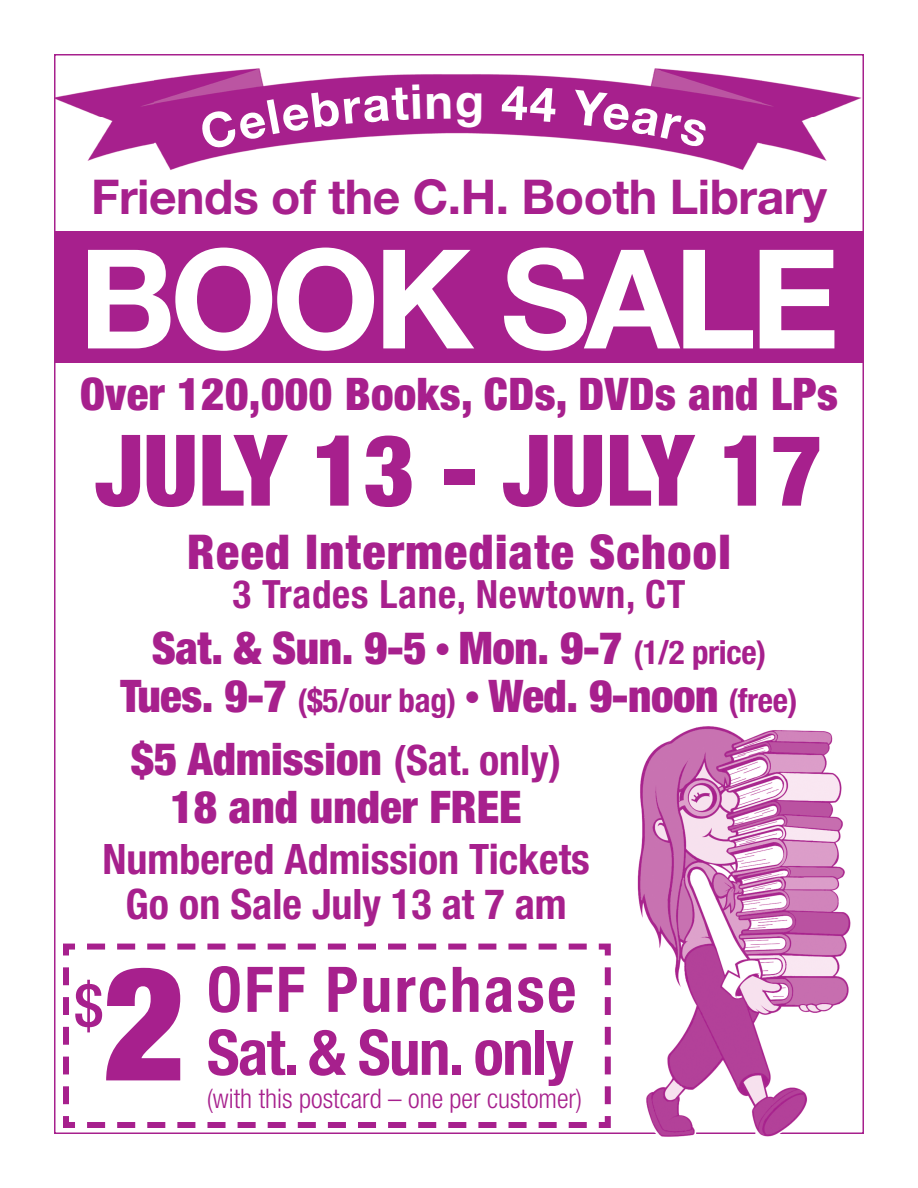
<style>
.page{position:relative;width:918px;height:1188px;background:#fff}
.page>*{position:absolute;margin:0;border:0;box-sizing:border-box;transform-origin:0 0}
.t1{font:900 condensed 159px "Helvetica Neue LT Std";color:#a7208d}
.t2{font:700 138px "Helvetica Neue LT Std";letter-spacing:-.04em;color:#fff}
.t3{font:900 condensed 99px "Helvetica Neue LT Std";color:#a7208d}
.t4{font:700 condensed 63px/63px "Helvetica Neue LT Std";letter-spacing:.04em;color:#a7208d}
.t5{font:500 condensed 60px "Helvetica Neue LT Std";color:#a7208d}
.t6{font:700 48px "Helvetica Neue LT Std";letter-spacing:-.01em;color:#a7208d}
.t7{font:900 condensed 48px "Helvetica Neue LT Std";letter-spacing:.03em;color:#a7208d}
.t8{font:900 condensed 45px/48px "Helvetica Neue LT Std";color:#a7208d;text-align:center}
.t9{font:700 condensed 42px/45px "Helvetica Neue LT Std";color:#a7208d;text-align:center}
.t10{font:700 condensed 39px "Helvetica Neue LT Std";letter-spacing:.02em;color:#a7208d}
.t11{font:300 condensed 27px "Helvetica Neue LT Std";color:#a7208d}
.s1{font-size:33px}
.s2{font-weight:700;font-size:33px}
.s3{font-weight:700;font-size:42px}
</style>
<div class="page">
<svg style="left:63px;top:943px;width:548px;height:185px"></svg>
<img style="left:57px;top:68px;width:804px;height:102px">
<div style="left:54px;top:232px;width:810px;height:131px;background:#a7208d"></div>
<img style="left:630px;top:726px;width:224px;height:411px">
<svg style="left:198px;top:85px;width:222px;height:66px;background:#b23c9b"></svg>
<svg style="left:427px;top:93px;width:24px;height:26px"></svg>
<svg style="left:457px;top:93px;width:24px;height:35px"></svg>
<div style="left:501px;top:86px;width:56px;height:36px;background:#a7208d"></div>
<div style="left:571px;top:90px;width:137px;height:58px;background:#a7208d"></div>
<p class="t6" style="left:91px;top:167px;width:737px">Friends of the C.H. Booth Library</p>
<h2 class="t2" style="left:78px;top:214px;width:763px">BOOK SALE</h2>
<p class="t8" style="left:80px;top:369px;width:759px">Over 120,000 Books, CDs, DVDs and LPs</p>
<h3 class="t3" style="left:95px;top:409px;width:729px">JULY 13 - JULY 17</h3>
<p class="t7" style="left:187px;top:522px;width:545px">Reed Intermediate School</p>
<p class="t10" style="left:232px;top:570px;width:455px">3 Trades Lane, Newtown, CT</p>
<p class="t8" style="left:120px;top:624px;width:679px">Sat. &amp; Sun. 9-5 <span class="s1">•</span> Mon. 9-7 <span class="s2">(1/2 price)<br></span>Tues. 9-7 <span class="s2">($5/our bag)</span> <span class="s1">•</span> Wed. 9-noon <span class="s2">(free)</span></p>
<p class="t8" style="left:131px;top:735px;width:432px">$5 Admission <span class="s3">(Sat. only)<br></span>18 and under FREE</p>
<p class="t9" style="left:103px;top:836px;width:489px">Numbered Admission Tickets<br>Go on Sale July 13 at 7 am</p>
<h3 class="t5" style="left:74px;top:969px;width:30px">$</h3>
<h1 class="t1" style="left:103px;top:926px;width:84px">2</h1>
<h3 class="t4" style="left:207px;top:957px;width:371px">OFF Purchase<br>Sat. &amp; Sun. only</h3>
<p class="t11" style="left:207px;top:1083px;width:377px">(with this postcard – one per customer)</p>
</div>
